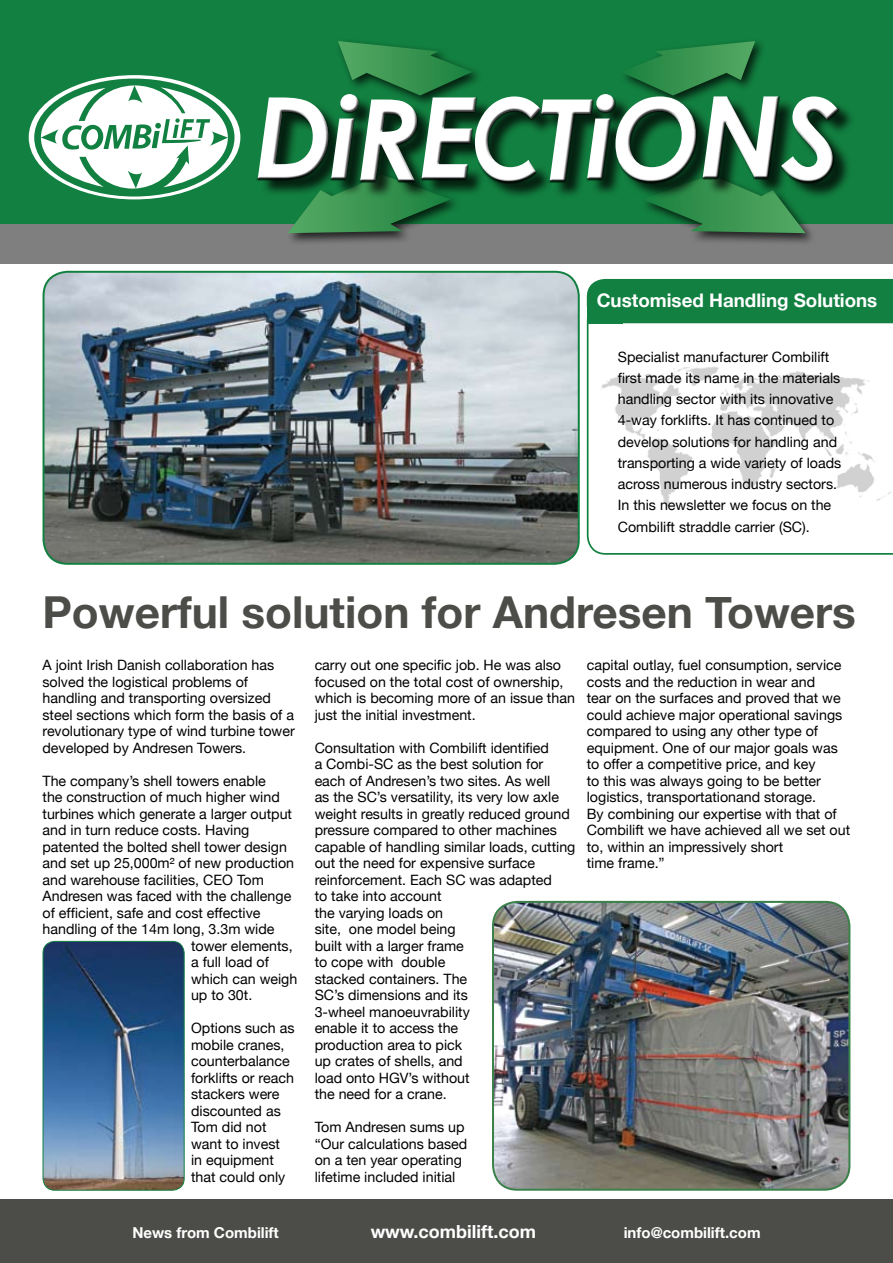
<style>
.page{position:relative;width:893px;height:1263px;background:#fff}
.page>*{position:absolute;margin:0;border:0;box-sizing:border-box;transform-origin:0 0}
.t1{font:700 44.1px "Helvetica Neue";color:#4c4c49}
.t2{font:700 18.75px "Helvetica Neue";color:#fff}
.t3{font:700 18px "Helvetica Neue";color:#fff}
.t4{font:700 15px "Helvetica Neue";color:#fff}
.t5{font:14.25px/16.5px "Helvetica Neue";color:#000}
</style>
<div class="page">
<div style="left:0;top:0;width:893px;height:241px;background:#128040"></div>
<div style="left:0;top:225px;width:893px;height:39px;background:#7f7f7f"></div>
<div style="left:29px;top:75px;width:211px;height:124px;background:#fff;border-radius:50%"></div>
<svg style="left:34px;top:79px;width:200px;height:118px"></svg>
<div style="left:638px;top:171px;width:178px;height:74px;background:#000;opacity:.75"></div>
<div style="left:284px;top:171px;width:177px;height:74px;background:#000;opacity:.75"></div>
<div style="left:260px;top:96px;width:595px;height:103px;background:#000;opacity:.75"></div>
<svg style="left:258px;top:41px;width:580px;height:192px"></svg>
<div style="left:256px;top:92px;width:584px;height:90px;background:#fff;opacity:.75"></div>
<div style="left:256px;top:96px;width:584px;height:88px;background:#000;opacity:.75"></div>
<img style="left:44px;top:272px;width:535px;height:292px">
<div style="left:43px;top:271px;width:537px;height:294px;border:2px solid #128040;border-radius:24px"></div>
<div style="left:0;top:1199px;width:893px;height:64px;background:#4c4c49"></div>
<svg style="left:587px;top:323px;width:306px;height:232px"></svg>
<img style="left:595px;top:365px;width:298px;height:148px">
<div style="left:587px;top:279px;width:306px;height:44px;background:#128040"></div>
<img style="left:493px;top:902px;width:356px;height:286px">
<div style="left:492px;top:901px;width:358px;height:290px;border:2px solid #3a814a;border-radius:24px"></div>
<img style="left:43px;top:941px;width:140px;height:249px">
<div style="left:43px;top:941px;width:142px;height:250px;border:1px solid #128040;border-radius:12px"></div>
<h2 class="t2" style="left:597px;top:289px;width:282px">Customised Handling Solutions</h2>
<p class="t5" style="left:618px;top:346px;width:225px;line-height:21.3px">Specialist manufacturer Combilift first made its name in the materials handling sector with its innovative 4-way forklifts. It has continued to develop solutions for handling and transporting a wide variety of loads across numerous industry sectors.<br>In this newsletter we focus on the Combilift straddle carrier (SC).</p>
<h1 class="t1" style="left:43px;top:585px;width:815px">Powerful solution for Andresen Towers</h1>
<p class="t5" style="left:43px;top:657px;width:254px">A joint Irish Danish collaboration has solved the logistical problems of handling and transporting oversized steel sections which form the basis of a revolutionary type of wind turbine tower developed by Andresen Towers.</p>
<p class="t5" style="left:43px;top:772px;width:225px">The company’s shell towers enable</p>
<p class="t5" style="left:43px;top:789px;width:239px">the construction of much higher wind</p>
<p class="t5" style="left:43px;top:805px;width:251px">turbines which generate a larger output</p>
<p class="t5" style="left:43px;top:822px;width:208px">and in turn reduce costs. Having</p>
<p class="t5" style="left:43px;top:838px;width:246px">patented the bolted shell tower design</p>
<p class="t5" style="left:43px;top:855px;width:253px">and set up 25,000m² of new production</p>
<p class="t5" style="left:43px;top:871px;width:223px">and warehouse facilities, CEO Tom</p>
<p class="t5" style="left:43px;top:888px;width:250px">Andresen was faced with the challenge</p>
<p class="t5" style="left:43px;top:904px;width:219px">of efficient, safe and cost effective</p>
<p class="t5" style="left:43px;top:921px;width:234px">handling of the 14m long, 3.3m wide</p>
<p class="t5" style="left:191px;top:937px;width:103px">tower elements,</p>
<p class="t5" style="left:191px;top:954px;width:79px">a full load of</p>
<p class="t5" style="left:191px;top:970px;width:108px">which can weigh</p>
<p class="t5" style="left:191px;top:987px;width:63px">up to 30t.</p>
<p class="t5" style="left:191px;top:1020px;width:105px">Options such as mobile cranes, counterbalance forklifts or reach stackers were discounted as<br>Tom did not want to invest in equipment that could only</p>
<p class="t5" style="left:315px;top:657px;width:262px">carry out one specific job. He was also focused on the total cost of ownership, which is becoming more of an issue than just the initial investment.</p>
<p class="t5" style="left:315px;top:739px;width:262px">Consultation with Combilift identified<br>a Combi-SC as the best solution for each of Andresen’s two sites. As well<br>as the SC’s versatility, its very low axle weight results in greatly reduced ground pressure compared to other machines capable of handling similar loads, cutting out the need for expensive surface reinforcement. Each SC was adapted<br>to take into account<br>the varying loads on<br>site, one model being<br>built with a larger frame<br>to cope with double<br>stacked containers. The<br>SC’s dimensions and its<br>3-wheel manoeuvrability<br>enable it to access the<br>production area to pick<br>up crates of shells, and<br>load onto HGV’s without<br>the need for a crane.</p>
<p class="t5" style="left:315px;top:1119px;width:154px">Tom Andresen sums up “Our calculations based on a ten year operating lifetime included initial</p>
<p class="t5" style="left:587px;top:657px;width:265px">capital outlay, fuel consumption, service costs and the reduction in wear and<br>tear on the surfaces and proved that we could achieve major operational savings compared to using any other type of equipment. One of our major goals was to offer a competitive price, and key<br>to this was always going to be better logistics, transportationand storage.<br>By combining our expertise with that of Combilift we have achieved all we set out to, within an impressively short<br>time frame.”</p>
<p class="t4" style="left:132px;top:1223px;width:148px">News from Combilift</p>
<p class="t3" style="left:371px;top:1220px;width:167px">www.combilift.com</p>
<p class="t4" style="left:624px;top:1223px;width:138px">info@combilift.com</p>
</div>
